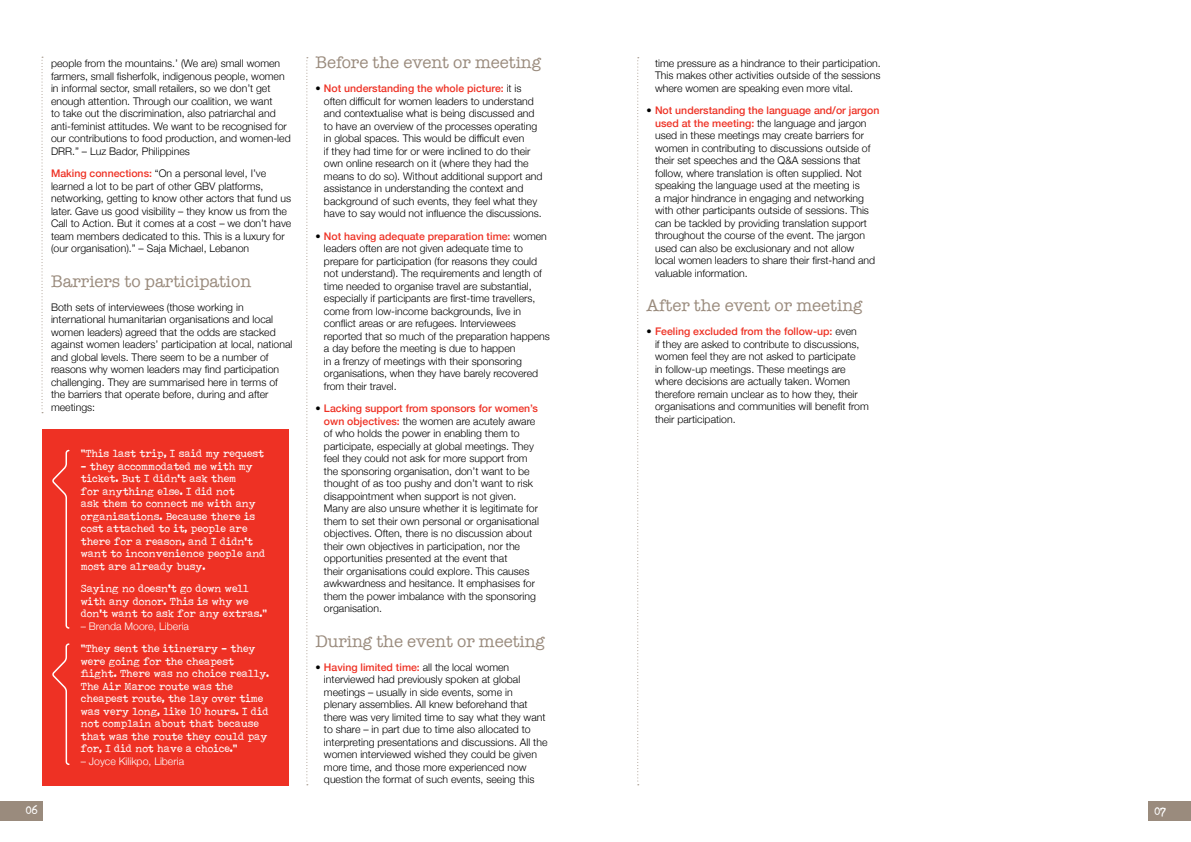
<style>
.page{position:relative;width:1191px;height:842px;background:#fff}
.page>*{position:absolute;margin:0;border:0;box-sizing:border-box;transform-origin:0 0}
.t1{font:17px "American Typewriter";color:#9a8b7d}
.t2{font:300 10.5px/12.5px "Helvetica Neue";color:#000}
.t3{font:10.5px/12.5px "Smithy XT";color:#fff}
.t4{font:300 10.5px "Helvetica Neue";color:#fff}
.t5{font:800 10.5px "Smithy XT";color:#fff}
.s1{font-weight:500;color:#ee3124}
</style>
<div class="page">
<div style="left:0;top:801px;width:43px;height:20px;background:#9a8b7d"></div>
<div style="left:1148px;top:801px;width:43px;height:20px;background:#9a8b7d"></div>
<div style="left:43px;top:429px;width:246px;height:356px;background:#ee3124"></div>
<svg style="left:52px;top:449px;width:18px;height:180px"></svg>
<svg style="left:52px;top:643px;width:18px;height:122px"></svg>
<svg style="left:42px;top:57px;width:1px;height:356px"></svg>
<svg style="left:306px;top:57px;width:2px;height:728px"></svg>
<svg style="left:637px;top:57px;width:2px;height:728px"></svg>
<p class="t2" style="left:51px;top:57px;width:241px">people from the mountains.’ (We are) small women farmers, small fisherfolk, indigenous people, women in informal sector, small retailers, so we don’t get enough attention. Through our coalition, we want<br>to take out the discrimination, also patriarchal and anti-feminist attitudes. We want to be recognised for our contributions to food production, and women-led DRR.” – Luz Bador, Philippines</p>
<p class="t2" style="left:51px;top:167px;width:242px"><span class="s1">Making connections:</span> “On a personal level, I’ve learned a lot to be part of other GBV platforms, networking, getting to know other actors that fund us later. Gave us good visibility – they know us from the Call to Action. But it comes at a cost – we don’t have team members dedicated to this. This is a luxury for (our organisation).” – Saja Michael, Lebanon</p>
<h1 class="t1" style="left:51px;top:268px;width:202px">Barriers to participation</h1>
<p class="t2" style="left:51px;top:300px;width:243px">Both sets of interviewees (those working in international humanitarian organisations and local women leaders) agreed that the odds are stacked against women leaders’ participation at local, national and global levels. There seem to be a number of reasons why women leaders may find participation challenging. They are summarised here in terms of the barriers that operate before, during and after meetings:</p>
<p class="t3" style="left:81px;top:447px;width:185px">"This last trip, I said my request</p>
<p class="t3" style="left:81px;top:460px;width:186px">– they accommodated me with my ticket. But I didn't ask them<br>for anything else. I did not<br>ask them to connect me with any organisations. Because there is cost attached to it, people are there for a reason, and I didn't want to inconvenience people and most are already busy.</p>
<p class="t3" style="left:81px;top:582px;width:188px">Saying no doesn't go down well with any donor. This is why we don't want to ask for any extras."</p>
<p class="t4" style="left:81px;top:617px;width:110px">– Brenda Moore, Liberia</p>
<p class="t3" style="left:81px;top:642px;width:190px">"They sent the itinerary – they were going for the cheapest flight. There was no choice really.<br>The Air Maroc route was the cheapest route, the lay over time was very long, like 10 hours. I did not complain about that because that was the route they could pay for, I did not have a choice."</p>
<p class="t4" style="left:81px;top:752px;width:105px">– Joyce Kilikpo, Liberia</p>
<h1 class="t1" style="left:315px;top:50px;width:227px">Before the event or meeting</h1>
<p class="t2" style="left:324px;top:82px;width:220px;text-indent:-9px">• <span class="s1">Not understanding the whole picture:</span> it is often difficult for women leaders to understand and contextualise what is being discussed and to have an overview of the processes operating in global spaces. This would be difficult even<br>if they had time for or were inclined to do their own online research on it (where they had the means to do so). Without additional support and assistance in understanding the context and background of such events, they feel what they have to say would not influence the discussions.</p>
<p class="t2" style="left:324px;top:229px;width:227px;text-indent:-9px">• <span class="s1">Not having adequate preparation time:</span> women leaders often are not given adequate time to prepare for participation (for reasons they could not understand). The requirements and length of time needed to organise travel are substantial, especially if participants are first-time travellers, come from low-income backgrounds, live in conflict areas or are refugees. Interviewees reported that so much of the preparation happens a day before the meeting is due to happen<br>in a frenzy of meetings with their sponsoring organisations, when they have barely recovered from their travel.</p>
<p class="t2" style="left:324px;top:401px;width:216px;text-indent:-9px">• <span class="s1">Lacking support from sponsors for women’s own objectives:</span> the women are acutely aware of who holds the power in enabling them to participate, especially at global meetings. They feel they could not ask for more support from the sponsoring organisation, don’t want to be thought of as too pushy and don’t want to risk disappointment when support is not given.<br>Many are also unsure whether it is legitimate for them to set their own personal or organisational objectives. Often, there is no discussion about their own objectives in participation, nor the opportunities presented at the event that<br>their organisations could explore. This causes awkwardness and hesitance. It emphasises for them the power imbalance with the sponsoring organisation.</p>
<h1 class="t1" style="left:315px;top:628px;width:231px">During the event or meeting</h1>
<p class="t2" style="left:324px;top:660px;width:225px;text-indent:-9px">• <span class="s1">Having limited time:</span> all the local women interviewed had previously spoken at global meetings – usually in side events, some in plenary assemblies. All knew beforehand that there was very limited time to say what they want to share – in part due to time also allocated to interpreting presentations and discussions. All the women interviewed wished they could be given more time, and those more experienced now question the format of such events, seeing this</p>
<p class="t2" style="left:655px;top:56px;width:227px;text-align:justify">time pressure as a hindrance to their participation.<br>This makes other activities outside of the sessions where women are speaking even more vital.</p>
<p class="t2" style="left:655px;top:103px;width:226px;text-indent:-9px">• <span class="s1">Not understanding the language and/or jargon used at the meeting:</span> the language and jargon used in these meetings may create barriers for women in contributing to discussions outside of their set speeches and the Q&amp;A sessions that follow, where translation is often supplied. Not speaking the language used at the meeting is<br>a major hindrance in engaging and networking with other participants outside of sessions. This can be tackled by providing translation support throughout the course of the event. The jargon used can also be exclusionary and not allow<br>local women leaders to share their first-hand and valuable information.</p>
<h1 class="t1" style="left:646px;top:293px;width:217px">After the event or meeting</h1>
<p class="t2" style="left:655px;top:324px;width:215px;text-indent:-9px">• <span class="s1">Feeling excluded from the follow-up:</span> even<br>if they are asked to contribute to discussions, women feel they are not asked to participate<br>in follow-up meetings. These meetings are where decisions are actually taken. Women therefore remain unclear as to how they, their organisations and communities will benefit from their participation.</p>
<p class="t5" style="left:26px;top:804px;width:13px">06</p>
<p class="t5" style="left:1154px;top:804px;width:13px">07</p>
</div>
